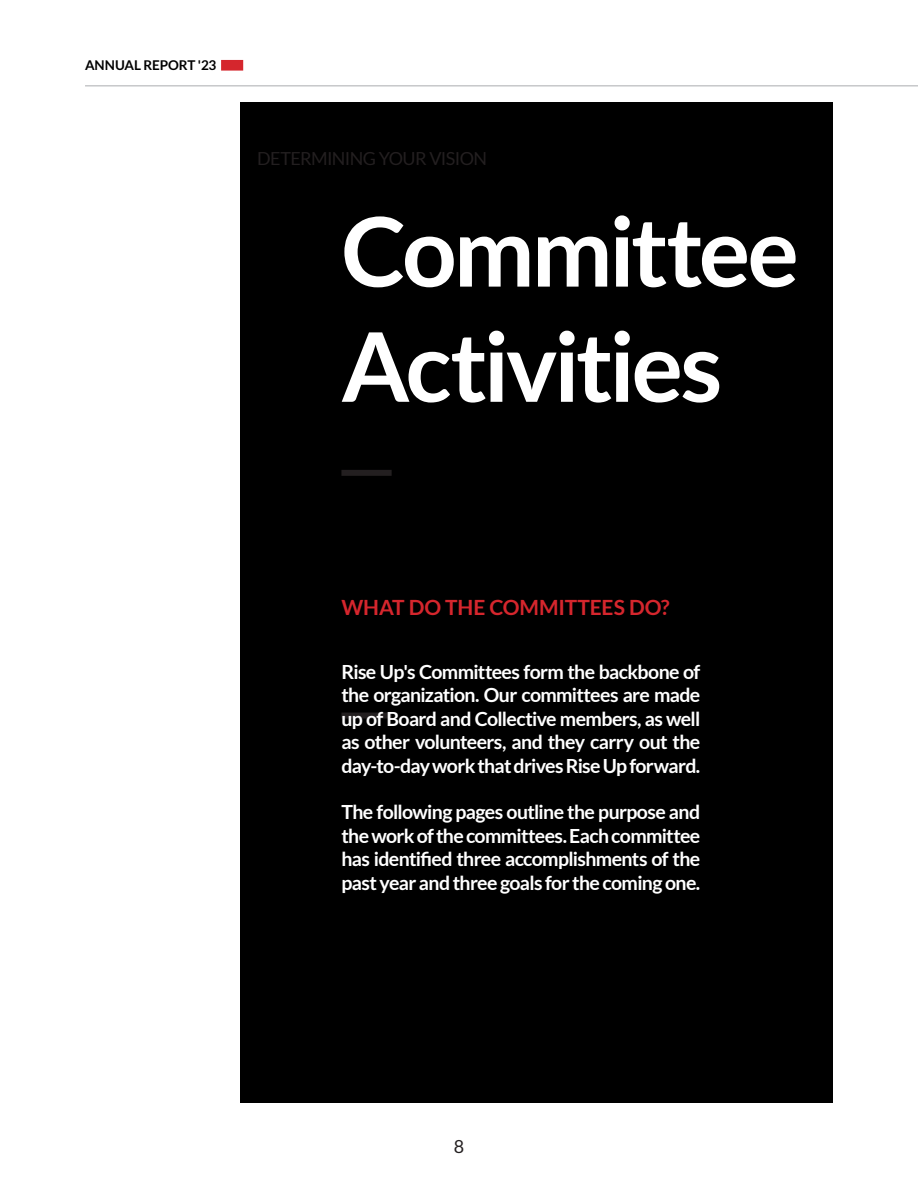
<style>
.page{position:relative;width:918px;height:1188px;background:#fff}
.page>*{position:absolute;margin:0;border:0;box-sizing:border-box;transform-origin:0 0}
.LEFT{font:700 96px "Lato";letter-spacing:-.035em;color:#fff}
.LEFT-2{font:700 21px "Lato";letter-spacing:-.005em;color:#d5262d}
.JUSTIFY{font:700 19.5px/23.4px "Lato";letter-spacing:-.035em;color:#fff;text-align:justify}
.LEFT-3{font:18px "Lato";letter-spacing:-.035em;color:#231f20}
.t1{font:700 13.5px "Lato";color:#000}
</style>
<div class="page">
<div style="left:221px;top:60px;width:22px;height:11px;background:#d5262d;border:3px solid #d5262d"></div>
<div style="left:240px;top:102px;width:593px;height:1001px;background:#000"></div>
<hr style="left:85px;top:85px;width:833px;height:2px;background:#c7c8ca">
<div style="left:341px;top:713px;width:51px;height:6px;background:#231f20"></div>
<div style="left:341px;top:470px;width:51px;height:6px;background:#231f20"></div>
<p class="t1" style="left:85px;top:57px;width:133px">ANNUAL REPORT '23</p>
<p class="LEFT-3" style="left:257px;top:148px;width:232px">DETERMINING YOUR VISION</p>
<p class="LEFT" style="left:341px;top:197px;width:459px">Committee</p>
<p class="LEFT" style="left:341px;top:312px;width:382px">Activities</p>
<p class="LEFT-2" style="left:341px;top:595px;width:330px">WHAT DO THE COMMITTEES DO?</p>
<p class="JUSTIFY" style="left:341px;top:660px;width:360px">Rise Up's Committees form the backbone of the organization. Our committees are made up of Board and Collective members, as well as other volunteers, and they carry out the day-to-day work that drives Rise Up forward.</p>
<p class="JUSTIFY" style="left:341px;top:800px;width:360px">The following pages outline the purpose and the work of the committees. Each committee has identified three accomplishments of the past year and three goals for the coming one.</p>
<p class="LEFT-3" style="left:454px;top:1137px;width:12px">8</p>
</div>
